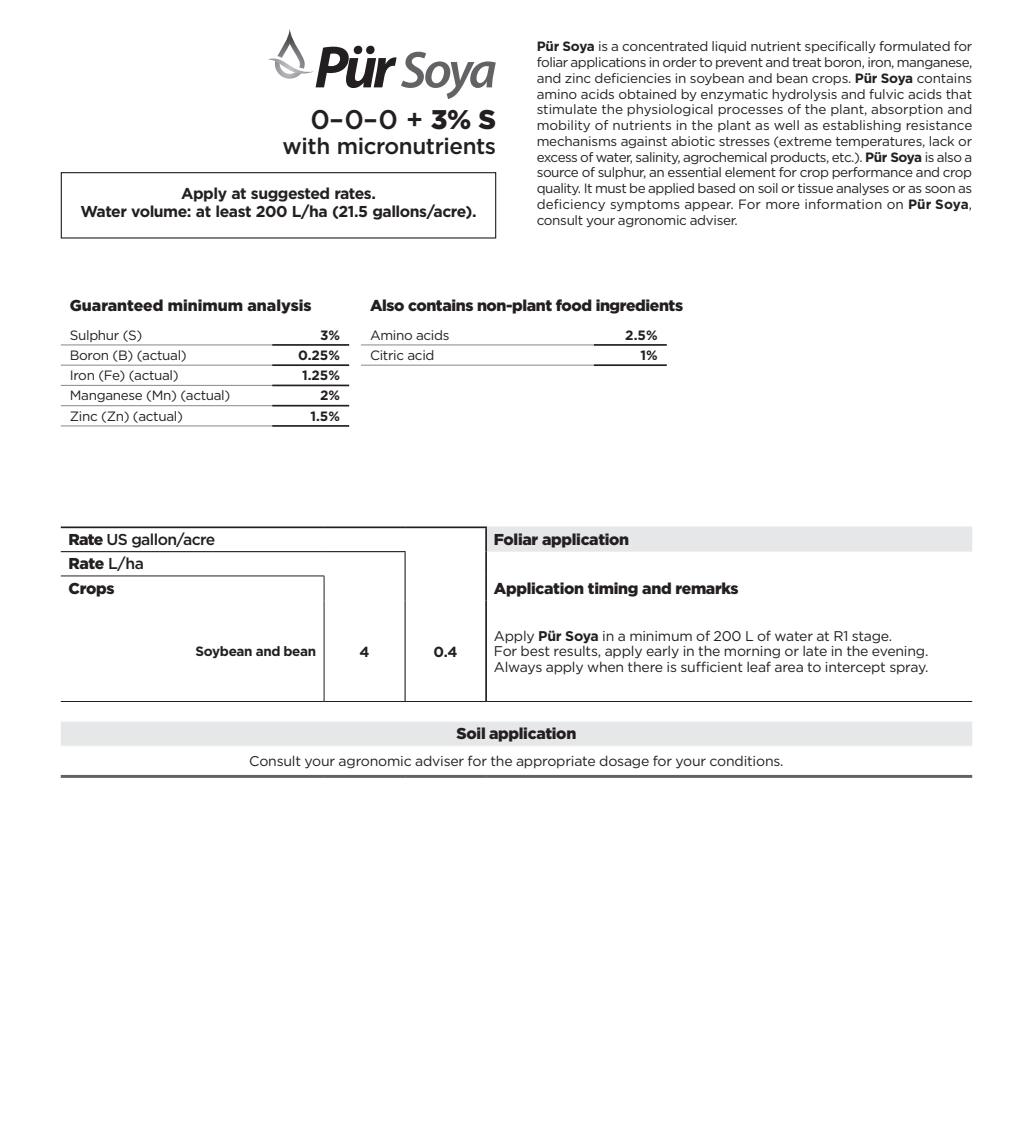
<style>
.page{position:relative;width:1033px;height:1134px;background:#fff}
.page>*{position:absolute;margin:0;border:0;box-sizing:border-box;transform-origin:0 0}
.t1{font:italic 600 51.98px "Myriad Pro";color:#636366}
.Formule{font:500 27px "Gotham";color:#231f20}
.Formule-2{font:500 22.5px "Gotham";letter-spacing:-.02em;color:#231f20}
.t2{font:900 15.75px "Gotham";letter-spacing:-.02em;color:#231f20}
.TexteFacteurs{font:700 15.75px/18px "Gotham";letter-spacing:-.03em;color:#231f20;text-align:center}
.t3{font:900 15.75px "Gotham";color:#231f20}
.t4{font:500 15.75px "Gotham";letter-spacing:-.04em;color:#231f20}
.text_dose2024{font:700 14.62px "Gotham";color:#231f20}
.text_application2024{font:13.95px/15.8px "Gotham";letter-spacing:-.015em;color:#231f20}
.textTabloAppli{font:13.95px "Gotham";letter-spacing:-.015em;color:#231f20}
._2021_text_recomm{font:13.5px/15.8px "Gotham";letter-spacing:-.025em;color:#231f20;text-align:justify}
.text_cultures2024{font:700 13.5px "Gotham";letter-spacing:-.025em;color:#231f20}
.s1{font-weight:700;font-size:59.85px;color:#231f20}
.s2{font-weight:900}
.s3{font-weight:700}
.s4{font-weight:500}
</style>
<div class="page">
<div style="left:61px;top:172px;width:435px;height:67px;border:1px solid #231f20"></div>
<svg style="left:61px;top:774px;width:911px;height:1px"></svg>
<svg style="left:61px;top:528px;width:911px;height:218px"></svg>
<div style="left:61px;top:576px;width:263px;height:24px;background:#fff"></div>
<div style="left:324px;top:576px;width:81px;height:24px;background:#fff"></div>
<hr style="left:61px;top:721px;width:263px;height:1px;background:#f2f3f4">
<hr style="left:324px;top:721px;width:81px;height:1px;background:#f2f3f4">
<hr style="left:405px;top:721px;width:81px;height:1px;background:#f2f3f4">
<hr style="left:486px;top:721px;width:486px;height:1px;background:#f2f3f4">
<hr style="left:61px;top:746px;width:263px;height:1px;background:#f4f8f2">
<hr style="left:324px;top:746px;width:81px;height:1px;background:#f4f8f2">
<hr style="left:405px;top:746px;width:81px;height:1px;background:#f4f8f2">
<hr style="left:486px;top:746px;width:486px;height:1px;background:#f4f8f2">
<hr style="left:61px;top:775px;width:263px;height:3px;background:#636366">
<hr style="left:324px;top:775px;width:81px;height:3px;background:#636366">
<hr style="left:405px;top:775px;width:81px;height:3px;background:#636366">
<hr style="left:486px;top:775px;width:486px;height:3px;background:#636366">
<hr style="left:61px;top:551px;width:263px;height:1px;background:#231f20">
<hr style="left:324px;top:551px;width:82px;height:1px;background:#231f20">
<hr style="left:404px;top:552px;width:2px;height:24px;background:#231f20">
<hr style="left:404px;top:576px;width:2px;height:24px;background:#231f20">
<hr style="left:61px;top:576px;width:263px;height:1px;background:#231f20">
<svg style="left:324px;top:576px;width:1px;height:24px"></svg>
<hr style="left:61px;top:526px;width:263px;height:2px;background:#231f20">
<hr style="left:324px;top:526px;width:81px;height:2px;background:#231f20">
<hr style="left:405px;top:526px;width:82px;height:2px;background:#231f20">
<hr style="left:485px;top:528px;width:2px;height:24px;background:#231f20">
<hr style="left:485px;top:552px;width:2px;height:24px;background:#231f20">
<hr style="left:485px;top:576px;width:2px;height:24px;background:#231f20">
<hr style="left:406px;top:600px;width:79px;height:1px;background:#fff">
<hr style="left:485px;top:600px;width:2px;height:101px;background:#231f20">
<hr style="left:404px;top:600px;width:2px;height:101px;background:#231f20">
<hr style="left:324px;top:600px;width:1px;height:101px;background:#231f20">
<hr style="left:487px;top:526px;width:485px;height:2px;background:#e6e7e9">
<hr style="left:61px;top:701px;width:263px;height:1px;background:#231f20">
<hr style="left:324px;top:701px;width:81px;height:1px;background:#231f20">
<hr style="left:405px;top:701px;width:81px;height:1px;background:#231f20">
<hr style="left:486px;top:701px;width:486px;height:1px;background:#231f20">
<hr style="left:61px;top:344px;width:211px;height:1px;background:#939598">
<hr style="left:61px;top:365px;width:211px;height:1px;background:#939598">
<hr style="left:61px;top:385px;width:211px;height:1px;background:#939598">
<hr style="left:61px;top:405px;width:211px;height:1px;background:#939598">
<hr style="left:61px;top:425px;width:211px;height:1px;background:#939598">
<hr style="left:272px;top:344px;width:77px;height:2px;background:#231f20">
<hr style="left:272px;top:364px;width:77px;height:2px;background:#231f20">
<hr style="left:272px;top:385px;width:77px;height:1px;background:#231f20">
<hr style="left:272px;top:405px;width:77px;height:2px;background:#231f20">
<hr style="left:272px;top:425px;width:77px;height:2px;background:#231f20">
<svg style="left:361px;top:345px;width:233px;height:20px"></svg>
<hr style="left:361px;top:344px;width:233px;height:1px;background:#939598">
<hr style="left:361px;top:365px;width:233px;height:1px;background:#939598">
<hr style="left:594px;top:344px;width:73px;height:2px;background:#231f20">
<hr style="left:594px;top:364px;width:73px;height:2px;background:#231f20">
<svg style="left:268px;top:29px;width:46px;height:50px"></svg>
<p class="t1" style="left:314px;top:37px;width:184px"><span class="s1">Pür</span> Soya</p>
<p class="Formule" style="left:310px;top:102px;width:187px">0–0–0 + <span class="s2">3% S</span></p>
<p class="Formule-2" style="left:283px;top:132px;width:215px">with micronutrients</p>
<p class="TexteFacteurs" style="left:80px;top:185px;width:397px">Apply at suggested rates.<br>Water volume: at least 200 L/ha (21.5 gallons/acre).</p>
<p class="_2021_text_recomm" style="left:537px;top:38px;width:437px"><span class="s3">Pür Soya</span> is a concentrated liquid nutrient specifically formulated for foliar applications in order to prevent and treat boron, iron, manganese, and zinc deficiencies in soybean and bean crops. <span class="s3">Pür Soya</span> contains amino acids obtained by enzymatic hydrolysis and fulvic acids that stimulate the physiological processes of the plant, absorption and mobility of nutrients in the plant as well as establishing resistance mechanisms against abiotic stresses (extreme temperatures, lack or excess of water, salinity, agrochemical products, etc.). <span class="s3">Pür Soya</span> is also a source of sulphur, an essential element for crop performance and crop quality. It must be applied based on soil or tissue analyses or as soon as deficiency symptoms appear. For more information on <span class="s3">Pür Soya</span>, consult your agronomic adviser.</p>
<p class="t3" style="left:70px;top:295px;width:243px">Guaranteed minimum analysis</p>
<p class="_2021_text_recomm" style="left:70px;top:327px;width:74px">Sulphur (S)</p>
<p class="text_cultures2024" style="left:320px;top:326px;width:21px">3%</p>
<p class="_2021_text_recomm" style="left:70px;top:347px;width:118px">Boron (B) (actual)</p>
<p class="text_cultures2024" style="left:298px;top:346px;width:43px">0.25%</p>
<p class="_2021_text_recomm" style="left:70px;top:367px;width:110px">Iron (Fe) (actual)</p>
<p class="text_cultures2024" style="left:302px;top:366px;width:40px">1.25%</p>
<p class="_2021_text_recomm" style="left:70px;top:387px;width:162px">Manganese (Mn) (actual)</p>
<p class="text_cultures2024" style="left:320px;top:387px;width:22px">2%</p>
<p class="_2021_text_recomm" style="left:70px;top:408px;width:115px">Zinc (Zn) (actual)</p>
<p class="text_cultures2024" style="left:310px;top:407px;width:31px">1.5%</p>
<p class="t2" style="left:370px;top:295px;width:315px">Also contains non-plant food ingredients</p>
<p class="_2021_text_recomm" style="left:370px;top:327px;width:81px">Amino acids</p>
<p class="text_cultures2024" style="left:625px;top:326px;width:34px">2.5%</p>
<p class="_2021_text_recomm" style="left:370px;top:347px;width:66px">Citric acid</p>
<p class="text_cultures2024" style="left:640px;top:346px;width:19px">1%</p>
<p class="t4" style="left:69px;top:529px;width:148px"><span class="s2">Rate</span> US gallon/acre</p>
<p class="t2" style="left:494px;top:529px;width:137px">Foliar application</p>
<p class="t2" style="left:69px;top:553px;width:77px">Rate <span class="s4">L/ha</span></p>
<p class="t2" style="left:69px;top:577px;width:47px">Crops</p>
<p class="t2" style="left:494px;top:577px;width:246px">Application timing and remarks</p>
<p class="text_cultures2024" style="left:196px;top:643px;width:122px">Soybean and bean</p>
<p class="text_dose2024" style="left:359px;top:642px;width:12px">4</p>
<p class="text_dose2024" style="left:434px;top:642px;width:25px">0.4</p>
<p class="text_application2024" style="left:494px;top:628px;width:436px">Apply <span class="s3">Pür Soya</span> in a minimum of 200 L of water at R1 stage.<br>For best results, apply early in the morning or late in the evening.<br>Always apply when there is sufficient leaf area to intercept spray.</p>
<p class="t2" style="left:457px;top:723px;width:121px">Soil application</p>
<p class="textTabloAppli" style="left:249px;top:752px;width:536px">Consult your agronomic adviser for the appropriate dosage for your conditions.</p>
</div>
